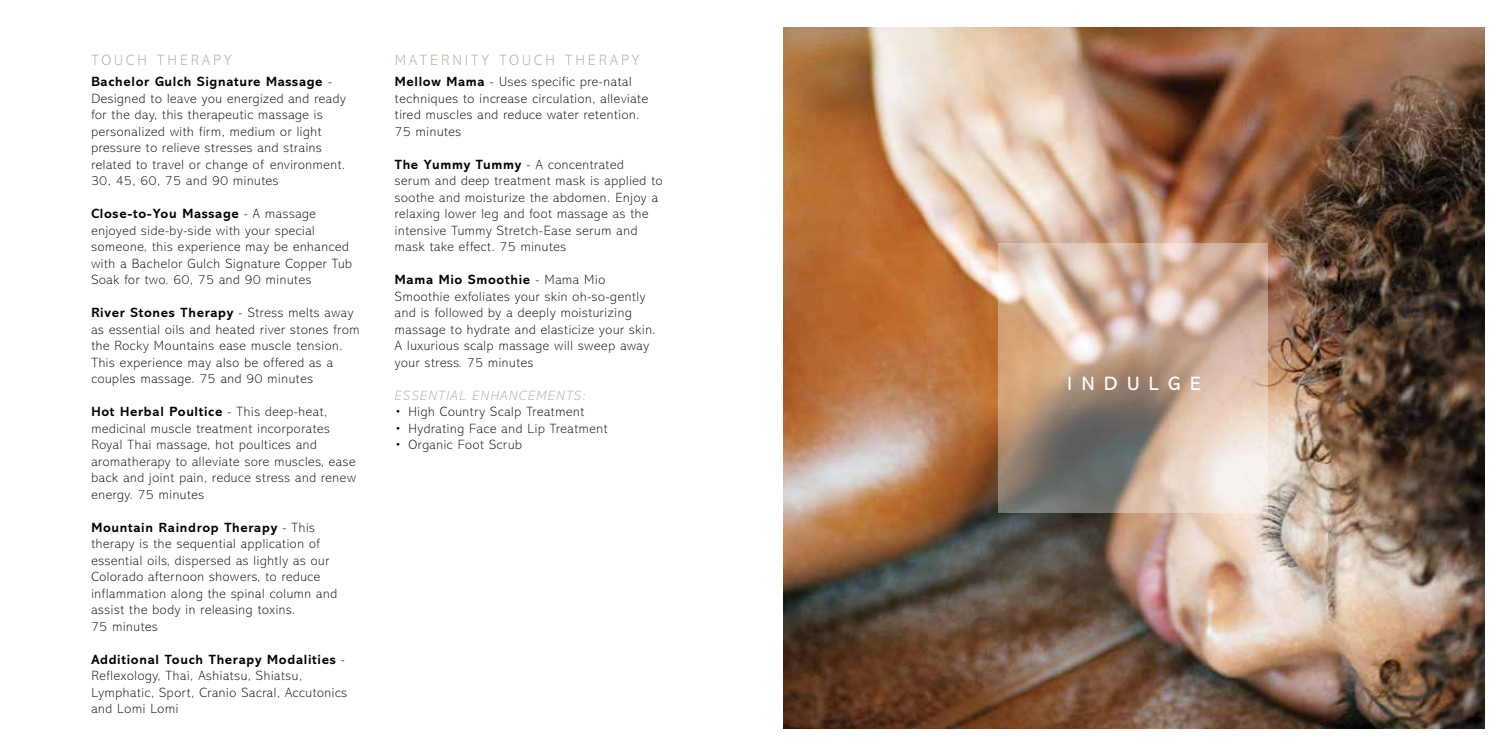
<style>
.page{position:relative;width:1512px;height:756px;background:#fff}
.page>*{position:absolute;margin:0;border:0;box-sizing:border-box;transform-origin:0 0}
.t1{font:19.5px "Abadi";letter-spacing:.5em;color:#fff}
.t2{font:200 15px "Abadi";letter-spacing:.2em;color:#ada38d}
.t3{font:200 13.5px/16.5px "Abadi";letter-spacing:.05em;color:#000}
.t4{font:italic 200 13.5px "Abadi";letter-spacing:.1em;color:#ada38d}
.s1{font-weight:700}
</style>
<div class="page">
<img style="left:783px;top:27px;width:702px;height:702px">
<svg style="left:998px;top:243px;width:270px;height:270px;background:#c0a998"></svg>
<p class="t2" style="left:91px;top:52px;width:142px">TOUCH THERAPY</p>
<p class="t3" style="left:91px;top:74px;width:256px"><span class="s1">Bachelor Gulch Signature Massage</span> - Designed to leave you energized and ready for the day, this therapeutic massage is personalized with firm, medium or light pressure to relieve stresses and strains related to travel or change of environment.<br>30, 45, 60, 75 and 90 minutes</p>
<p class="t3" style="left:91px;top:206px;width:262px"><span class="s1">Close-to-You Massage</span> - A massage enjoyed side-by-side with your special someone, this experience may be enhanced with a Bachelor Gulch Signature Copper Tub Soak for two. 60, 75 and 90 minutes</p>
<p class="t3" style="left:91px;top:305px;width:270px"><span class="s1">River Stones Therapy</span> - Stress melts away as essential oils and heated river stones from the Rocky Mountains ease muscle tension.<br>This experience may also be offered as a couples massage. 75 and 90 minutes</p>
<p class="t3" style="left:91px;top:404px;width:266px"><span class="s1">Hot Herbal Poultice</span> - This deep-heat, medicinal muscle treatment incorporates Royal Thai massage, hot poultices and aromatherapy to alleviate sore muscles, ease back and joint pain, reduce stress and renew energy. 75 minutes</p>
<p class="t3" style="left:91px;top:519px;width:247px"><span class="s1">Mountain Raindrop Therapy</span> - This therapy is the sequential application of essential oils, dispersed as lightly as our Colorado afternoon showers, to reduce inflammation along the spinal column and assist the body in releasing toxins.<br>75 minutes</p>
<p class="t3" style="left:91px;top:651px;width:257px"><span class="s1">Additional Touch Therapy Modalities</span> - Reflexology, Thai, Ashiatsu, Shiatsu, Lymphatic, Sport, Cranio Sacral, Accutonics and Lomi Lomi</p>
<p class="t2" style="left:395px;top:52px;width:246px">MATERNITY TOUCH THERAPY</p>
<p class="t3" style="left:395px;top:74px;width:255px"><span class="s1">Mellow Mama</span> - Uses specific pre-natal techniques to increase circulation, alleviate tired muscles and reduce water retention.<br>75 minutes</p>
<p class="t3" style="left:395px;top:156px;width:269px"><span class="s1">The Yummy Tummy</span> - A concentrated<br>serum and deep treatment mask is applied to soothe and moisturize the abdomen. Enjoy a relaxing lower leg and foot massage as the intensive Tummy Stretch-Ease serum and mask take effect. 75 minutes</p>
<p class="t3" style="left:395px;top:272px;width:262px"><span class="s1">Mama Mio Smoothie</span> - Mama Mio Smoothie exfoliates your skin oh-so-gently and is followed by a deeply moisturizing massage to hydrate and elasticize your skin.<br>A luxurious scalp massage will sweep away your stress. 75 minutes</p>
<p class="t4" style="left:395px;top:388px;width:192px">ESSENTIAL ENHANCEMENTS:</p>
<p class="t3" style="left:395px;top:404px;width:191px">• High Country Scalp Treatment</p>
<p class="t3" style="left:395px;top:420px;width:214px">• Hydrating Face and Lip Treatment</p>
<p class="t3" style="left:395px;top:437px;width:129px">• Organic Foot Scrub</p>
<h1 class="t1" style="left:1067px;top:373px;width:135px">INDULGE</h1>
</div>
